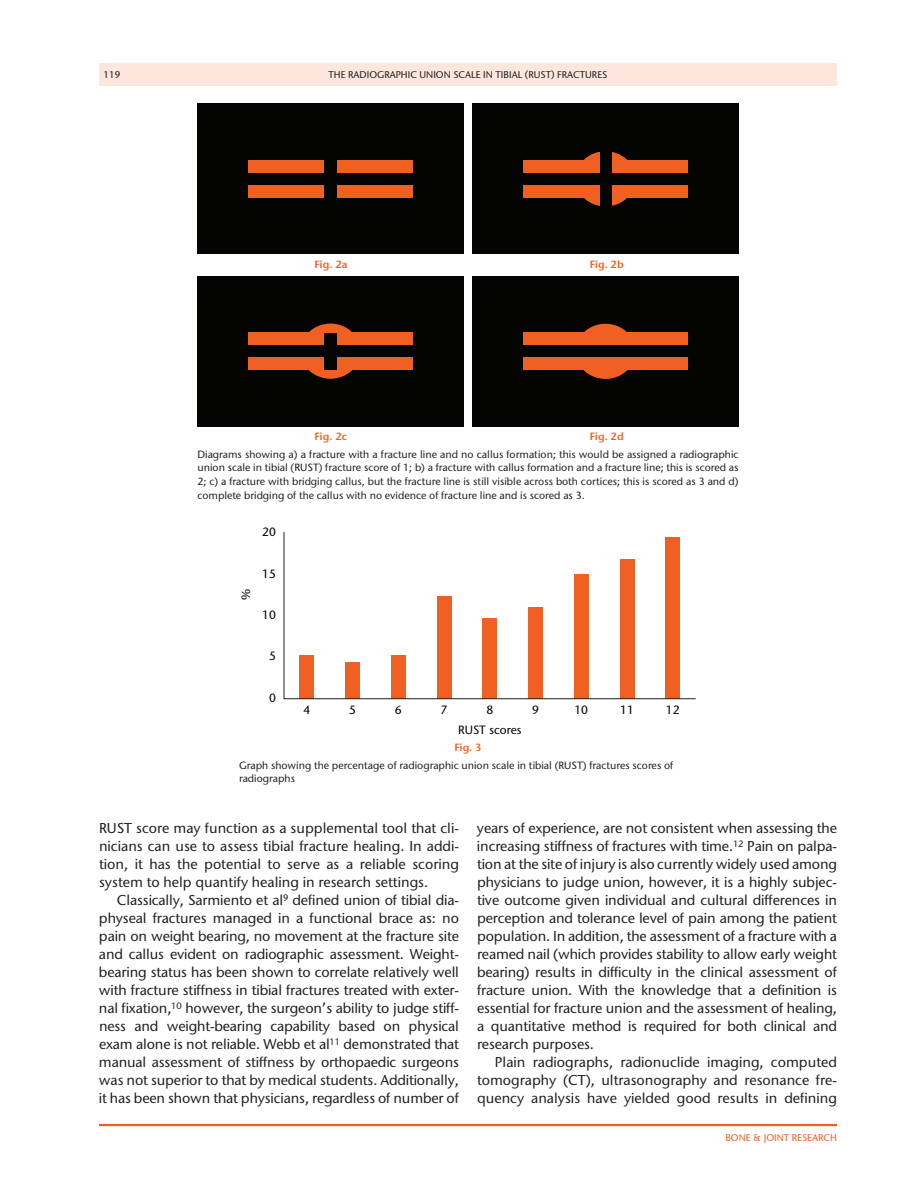
<style>
.page{position:relative;width:918px;height:1188px;background:#fff}
.page>*{position:absolute;margin:0;border:0;box-sizing:border-box;transform-origin:0 0}
.t1{font:500 14.25px/18px "Stone Sans ITC Pro";letter-spacing:-.005em;color:#231f20;text-align:justify}
.t2{font:500 12px "Stone Sans Std";color:#040503}
.t3{font:500 10.5px/13.5px "Stone Sans ITC Pro";color:#231f20}
.t4{font:600 10.5px "Stone Sans ITC Pro";color:#f25d23}
.t5{font:500 9.75px "Stone Sans ITC Pro";color:#231f20}
.t6{font:500 9.75px "Stone Sans ITC Pro";color:#f25d23}
</style>
<div class="page">
<div style="left:99px;top:63px;width:738px;height:23px;background:#fde7dc"></div>
<hr style="left:99px;top:1124px;width:738px;height:2px;background:#f25d23">
<svg style="left:283px;top:532px;width:413px;height:167px"></svg>
<div style="left:197px;top:104px;width:267px;height:150px;background:#040503"></div>
<div style="left:248px;top:161px;width:76px;height:12px;background:#f06023"></div>
<div style="left:337px;top:161px;width:76px;height:12px;background:#f06023"></div>
<div style="left:248px;top:185px;width:76px;height:12px;background:#f06023"></div>
<div style="left:337px;top:185px;width:76px;height:12px;background:#f06023"></div>
<div style="left:472px;top:104px;width:267px;height:150px;background:#040503"></div>
<div style="left:523px;top:161px;width:76px;height:12px;background:#f06023"></div>
<div style="left:612px;top:161px;width:76px;height:12px;background:#f06023"></div>
<div style="left:523px;top:185px;width:76px;height:12px;background:#f06023"></div>
<div style="left:612px;top:185px;width:76px;height:12px;background:#f06023"></div>
<div style="left:576px;top:151px;width:59px;height:55px;background:#f06023;border-radius:50%"></div>
<div style="left:572px;top:173px;width:77px;height:12px;background:#040503"></div>
<div style="left:600px;top:134px;width:12px;height:78px;background:#040503"></div>
<div style="left:197px;top:276px;width:267px;height:150px;background:#040503"></div>
<div style="left:248px;top:333px;width:76px;height:12px;background:#f06023"></div>
<div style="left:337px;top:333px;width:76px;height:12px;background:#f06023"></div>
<div style="left:248px;top:357px;width:76px;height:13px;background:#f06023"></div>
<div style="left:337px;top:357px;width:76px;height:13px;background:#f06023"></div>
<div style="left:301px;top:324px;width:59px;height:55px;background:#f06023;border-radius:50%"></div>
<div style="left:293px;top:345px;width:77px;height:12px;background:#040503"></div>
<div style="left:325px;top:333px;width:12px;height:37px;background:#040503"></div>
<div style="left:472px;top:276px;width:267px;height:150px;background:#040503"></div>
<div style="left:523px;top:333px;width:76px;height:12px;background:#f06023"></div>
<div style="left:612px;top:333px;width:76px;height:12px;background:#f06023"></div>
<div style="left:523px;top:357px;width:76px;height:13px;background:#f06023"></div>
<div style="left:612px;top:357px;width:76px;height:13px;background:#f06023"></div>
<div style="left:576px;top:324px;width:59px;height:55px;background:#f06023;border-radius:50%"></div>
<div style="left:574px;top:345px;width:77px;height:12px;background:#040503"></div>
<p class="t5" style="left:104px;top:68px;width:18px">119</p>
<p class="t5" style="left:329px;top:68px;width:280px">The radiographic union scale in tibial (RUST) fractures</p>
<p class="t4" style="left:314px;top:257px;width:35px">Fig. 2a</p>
<p class="t4" style="left:590px;top:257px;width:36px">Fig. 2b</p>
<p class="t4" style="left:314px;top:430px;width:34px">Fig. 2c</p>
<p class="t4" style="left:590px;top:430px;width:36px">Fig. 2d</p>
<p class="t3" style="left:197px;top:448px;width:543px;text-align:justify">Diagrams showing a) a fracture with a fracture line and no callus formation; this would be assigned a radiographic union scale in tibial (RUST) fracture score of 1; b) a fracture with callus formation and a fracture line; this is scored as 2; c) a fracture with bridging callus, but the fracture line is still visible across both cortices; this is scored as 3 and d) complete bridging of the callus with no evidence of fracture line and is scored as 3.</p>
<p class="t2" style="left:262px;top:525px;width:15px">20</p>
<p class="t2" style="left:239px;top:600px;width:13px;rotate:-90deg">%</p>
<p class="t2" style="left:262px;top:566px;width:15px">15</p>
<p class="t2" style="left:262px;top:608px;width:15px">10</p>
<p class="t2" style="left:269px;top:649px;width:8px">5</p>
<p class="t2" style="left:269px;top:690px;width:8px">0</p>
<p class="t2" style="left:303px;top:703px;width:8px">4</p>
<p class="t2" style="left:349px;top:703px;width:8px">5</p>
<p class="t2" style="left:395px;top:703px;width:8px">6</p>
<p class="t2" style="left:441px;top:703px;width:8px">7</p>
<p class="t2" style="left:486px;top:703px;width:8px">8</p>
<p class="t2" style="left:532px;top:703px;width:8px">9</p>
<p class="t2" style="left:574px;top:703px;width:15px">10</p>
<p class="t2" style="left:620px;top:703px;width:15px">11</p>
<p class="t2" style="left:666px;top:703px;width:15px">12</p>
<p class="t2" style="left:458px;top:723px;width:65px">RUST scores</p>
<p class="t4" style="left:454px;top:740px;width:29px">Fig. 3</p>
<p class="t3" style="left:239px;top:758px;width:436px">Graph showing the percentage of radiographic union scale in tibial (RUST) fractures scores of radiographs</p>
<p class="t1" style="left:99px;top:819px;width:362px">RUST score may function as a supplemental tool that cli&shy;nicians can use to assess tibial fracture healing. I n addi&shy;tion, it has the potential to serve as a reliable scoring system to help quantify healing in research settings.</p>
<p class="t1" style="left:99px;top:891px;width:362px;text-indent:18px">Classically, Sarmiento et al<sup>9</sup> defined union of tibial dia&shy;physeal fractures managed in a functional brace as: no pain on weight bearing, no movement at the fracture site and callus evident on radiographic assessment. Weight&shy;bearing status has been shown to correlate relatively well with fracture stiffness in tibial fractures treated with exter&shy;nal fixation,<sup>10</sup> however, the surgeon’s ability to judge stiff&shy;ness and weight-bearing capability based on physical exam alone is not reliable. Webb et al<sup>11</sup> demonstrated that manual assessment of stiffness by orthopaedic surgeons was not superior to that by medical students. Additionally, it has been shown that physicians, regardless of number of</p>
<p class="t1" style="left:477px;top:819px;width:362px">years of experience, are not consistent when assessing the increasing stiffness of fractures with time.<sup>12</sup> Pain on palpa&shy;tion at the site of injury is also currently widely used among physicians to judge union, however, it is a highly subjec&shy;tive outcome given individual and cultural differences in perception and tolerance level of pain among the patient population. I n addition, the assessment of a fracture with a reamed nail (which provides stability to allow early weight bearing) results in difficulty in the clinical assessment of fracture union. With the knowledge that a definition is essential for fracture union and the assessment of healing, a quantitative method is required for both clinical and research purposes.</p>
<p class="t1" style="left:477px;top:1053px;width:362px;text-indent:18px">Plain radiographs, radionuclide imaging, computed tomography (CT), ultrasonography and resonance fre&shy;quency analysis have yielded good results in defining</p>
<p class="t6" style="left:725px;top:1132px;width:8px">BONE</p>
<p class="t6" style="left:753px;top:1132px;width:46px">&amp; JOINT RESEARCH</p>
</div>
